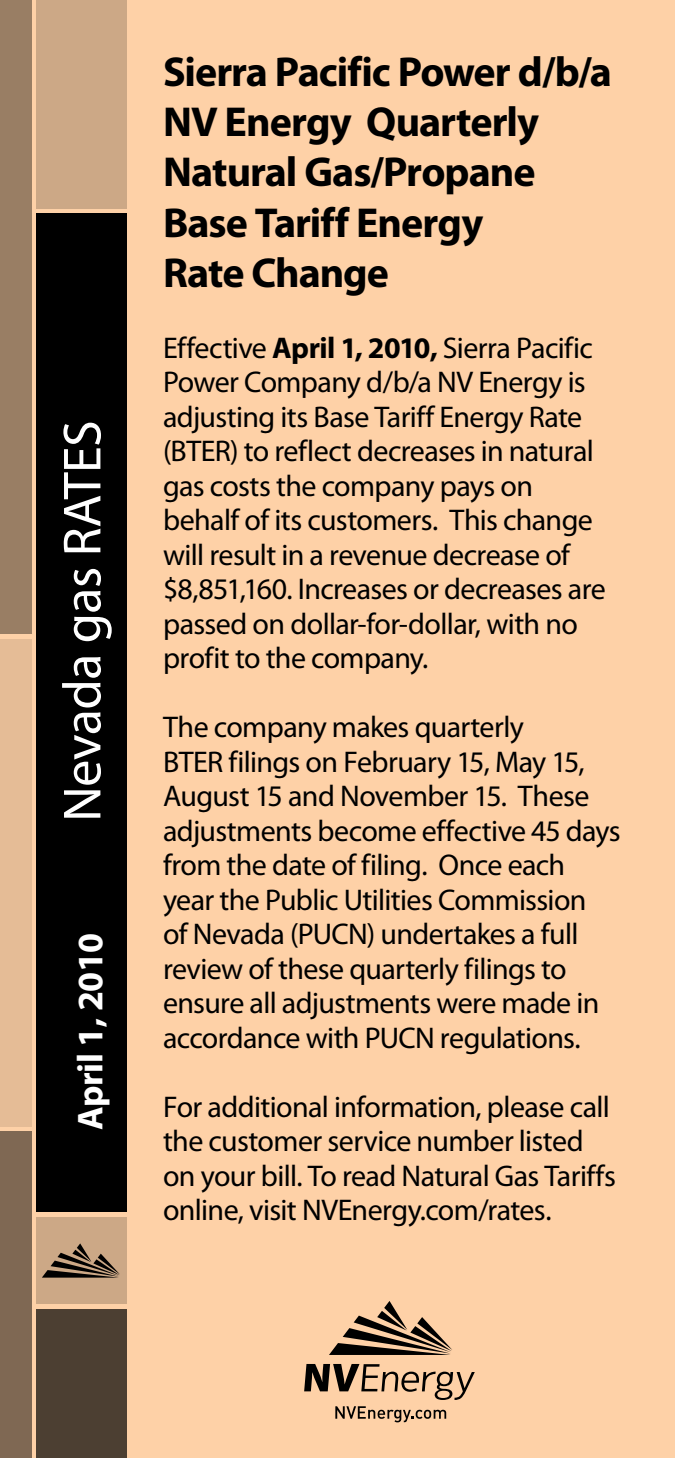
<style>
.page{position:relative;width:675px;height:1458px;background:#fed1a7}
.page>*{position:absolute;margin:0;border:0;box-sizing:border-box;transform-origin:0 0}
.t1{font:54px "Myriad Pro";letter-spacing:-.01em;color:#fff}
.t2{font:700 42px/50.4px "Myriad Pro";letter-spacing:-.025em;color:#000}
.t3{font:700 36px "Myriad Pro";letter-spacing:-.01em;color:#fff}
.t4{font:30px/34.5px "Myriad Pro";letter-spacing:-.02em;color:#000}
.s1{font-weight:700}
</style>
<div class="page">
<div style="left:36px;top:213px;width:91px;height:999px;background:#000"></div>
<div style="left:36px;top:0;width:91px;height:209px;background:#cca886"></div>
<div style="left:36px;top:1217px;width:91px;height:87px;background:#cca886"></div>
<div style="left:36px;top:1310px;width:91px;height:148px;background:#4c3f32"></div>
<div style="left:0;top:1131px;width:31px;height:327px;background:#7f6853"></div>
<div style="left:0;top:639px;width:31px;height:488px;background:#e5bc96"></div>
<div style="left:0;top:0;width:31px;height:634px;background:#997e64"></div>
<svg style="left:42px;top:1243px;width:78px;height:35px"></svg>
<svg style="left:304px;top:1364px;width:171px;height:36px"></svg>
<svg style="left:329px;top:1301px;width:123px;height:54px"></svg>
<svg style="left:335px;top:1406px;width:111px;height:16px"></svg>
<p class="t1" style="left:49px;top:822px;width:403px;rotate:-90deg">Nevada gas RATES</p>
<p class="t3" style="left:67px;top:1130px;width:199px;rotate:-90deg">April 1, 2010</p>
<h3 class="t2" style="left:163px;top:45px;width:451px">Sierra Pacific Power d/b/a<br>NV Energy Quarterly<br>Natural Gas/Propane<br>Base Tariff Energy<br>Rate Change</h3>
<p class="t4" style="left:163px;top:330px;width:444px">Effective <span class="s1">April 1, 2010,</span> Sierra Pacific Power Company d/b/a NV Energy is adjusting its Base Tariff Energy Rate (BTER) to reflect decreases in natural gas costs the company pays on behalf of its customers. This change will result in a revenue decrease of $8,851,160. Increases or decreases are passed on dollar-for-dollar, with no profit to the company.</p>
<p class="t4" style="left:163px;top:709px;width:459px">The company makes quarterly<br>BTER filings on February 15, May 15, August 15 and November 15. These adjustments become effective 45 days from the date of filing. Once each year the Public Utilities Commission<br>of Nevada (PUCN) undertakes a full review of these quarterly filings to ensure all adjustments were made in accordance with PUCN regulations.</p>
<p class="t4" style="left:163px;top:1089px;width:455px">For additional information, please call the customer service number listed on your bill. To read Natural Gas Tariffs online, visit NVEnergy.com/rates.</p>
</div>
